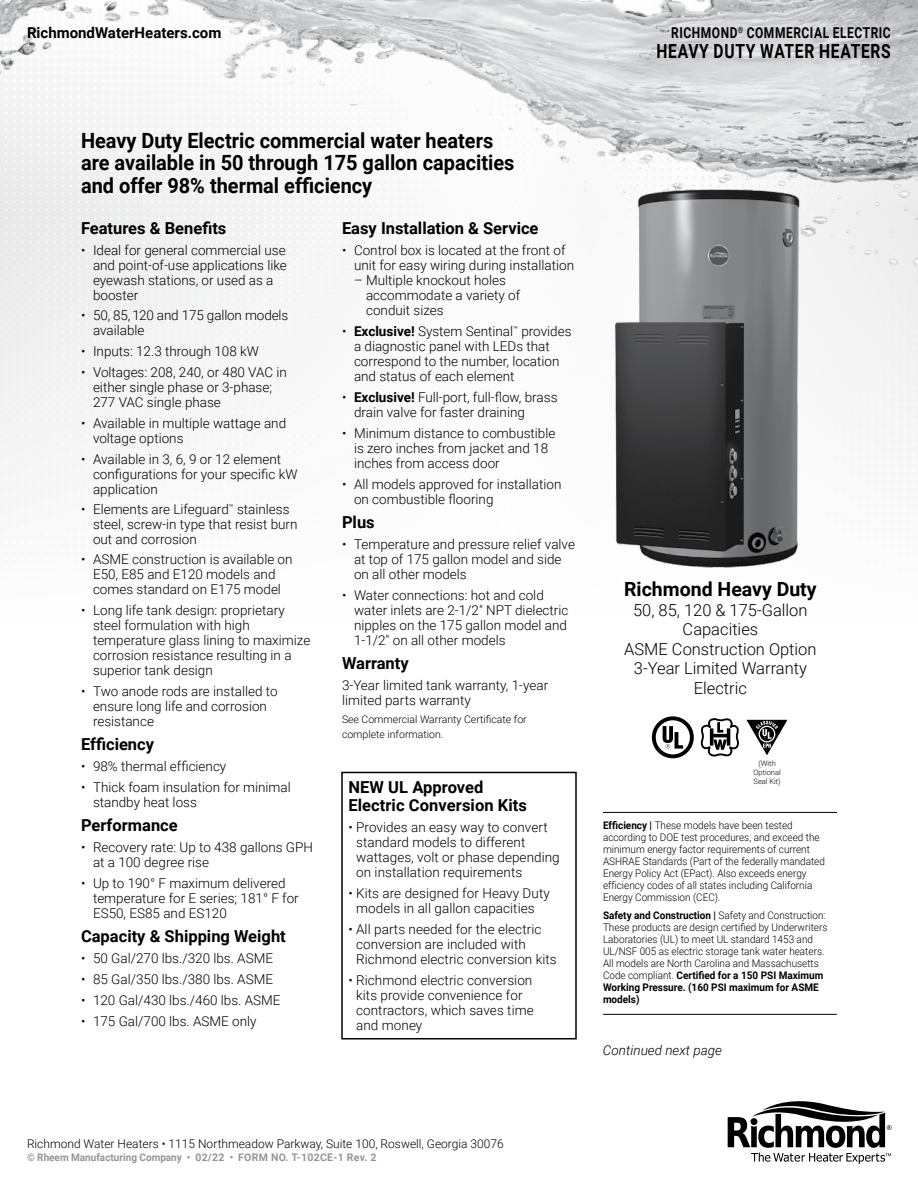
<style>
.page{position:relative;width:918px;height:1188px;background:#fff}
.page>*{position:absolute;margin:0;border:0;box-sizing:border-box;transform-origin:0 0}
.t1{font:700 21px/22.5px "Roboto";color:#000;scale:.95 1}
.t2{font:700 19.5px "Roboto";letter-spacing:.045em;color:#000;scale:.8 1}
.t3{font:700 19.5px "Roboto";color:#000}
.t4{font:700 16.5px/18px "Roboto";color:#000}
.t5{font:300 16.5px/19.5px "Roboto";color:#000;text-align:center}
.t6{font:700 15px "Roboto";letter-spacing:.04em;color:#000;scale:.8 1}
.t7{font:700 15px "Roboto";color:#000}
.t8{font:300 13.5px/15px "Roboto";color:#000}
.t9{font:italic 300 13.5px "Roboto";color:#000}
.t10{font:300 12px "Roboto";color:#000}
.t11{font:300 10.5px/12px "Roboto";color:#000;scale:.95 1}
.t12{font:300 10.5px/15px "Roboto";color:#000}
.t13{font:700 10.5px "Roboto";color:#939598;scale:.95 1}
.t14{font:300 7.5px/9px "Roboto";color:#000;text-align:center}
.s1{font-weight:700}
</style>
<div class="page">
<img style="left:0;top:0;width:918px;height:299px">
<svg style="left:728px;top:1101px;width:164px;height:63px"></svg>
<svg style="left:652px;top:716px;width:42px;height:42px"></svg>
<svg style="left:700px;top:718px;width:39px;height:39px"></svg>
<svg style="left:746px;top:720px;width:41px;height:35px"></svg>
<div style="left:341px;top:772px;width:236px;height:267px;border:2px solid #000"></div>
<hr style="left:603px;top:1014px;width:234px;height:1px;background:#000">
<hr style="left:603px;top:812px;width:234px;height:1px;background:#000">
<img style="left:596px;top:182px;width:235px;height:386px">
<p class="t7" style="left:27px;top:22px;width:196px">RichmondWaterHeaters.com</p>
<p class="t6" style="left:671px;top:22px;width:276px">RICHMOND<sup>®</sup> COMMERCIAL ELECTRIC</p>
<h2 class="t2" style="left:657px;top:37px;width:294px">HEAVY DUTY WATER HEATERS</h2>
<h1 class="t1" style="left:81px;top:128px;width:458px">Heavy Duty Electric commercial water heaters are available in 50 through 175 gallon capacities and offer 98% thermal efficiency</h1>
<p class="t4" style="left:81px;top:219px;width:147px">Features &amp; Benefits</p>
<p class="t8" style="left:93px;top:242px;width:195px;text-indent:-12px">• Ideal for general commercial use and point-of-use applications like eyewash stations, or used as a booster</p>
<p class="t8" style="left:93px;top:307px;width:197px;text-indent:-12px">• 50, 85, 120 and 175 gallon models available</p>
<p class="t8" style="left:81px;top:343px;width:179px">• Inputs: 12.3 through 108 kW</p>
<p class="t8" style="left:93px;top:364px;width:195px;text-indent:-12px">• Voltages: 208, 240, or 480 VAC in either single phase or 3-phase;<br>277 VAC single phase</p>
<p class="t8" style="left:93px;top:415px;width:195px;text-indent:-12px">• Available in multiple wattage and voltage options</p>
<p class="t8" style="left:93px;top:451px;width:206px;text-indent:-12px">• Available in 3, 6, 9 or 12 element -configurations for your specific kW application</p>
<p class="t8" style="left:93px;top:501px;width:206px;text-indent:-12px">• Elements are Lifeguard<sup>™</sup> stainless steel, screw-in type that resist burn out and corrosion</p>
<p class="t8" style="left:81px;top:552px;width:213px;text-align:center">• ASME construction is available on<br>E50, E85 and E120 models and comes standard on E175 model</p>
<p class="t8" style="left:93px;top:603px;width:219px;text-indent:-12px">• Long life tank design: proprietary steel formulation with high temperature glass lining to maximize corrosion resistance resulting in a superior tank design</p>
<p class="t8" style="left:93px;top:684px;width:186px;text-indent:-12px">• Two anode rods are installed to ensure long life and corrosion resistance</p>
<p class="t4" style="left:81px;top:735px;width:75px">Efficiency</p>
<p class="t8" style="left:81px;top:759px;width:147px">• 98% thermal efficiency</p>
<p class="t8" style="left:93px;top:780px;width:199px;text-indent:-12px">• Thick foam insulation for minimal standby heat loss</p>
<p class="t4" style="left:81px;top:816px;width:98px">Performance</p>
<p class="t8" style="left:93px;top:840px;width:222px;text-indent:-12px">• Recovery rate: Up to 438 gallons GPH at a 100 degree rise</p>
<p class="t8" style="left:93px;top:875px;width:207px;text-indent:-12px">• Up to 190° F maximum delivered temperature for E series; 181° F for<br>ES50, ES85 and ES120</p>
<p class="t4" style="left:81px;top:926px;width:206px">Capacity &amp; Shipping Weight</p>
<p class="t8" style="left:81px;top:950px;width:194px">• 50 Gal/270 lbs./320 lbs. ASME</p>
<p class="t8" style="left:81px;top:971px;width:194px">• 85 Gal/350 lbs./380 lbs. ASME</p>
<p class="t8" style="left:81px;top:992px;width:201px">• 120 Gal/430 lbs./460 lbs. ASME</p>
<p class="t8" style="left:81px;top:1013px;width:177px">• 175 Gal/700 lbs. ASME only</p>
<p class="t4" style="left:342px;top:219px;width:198px">Easy Installation &amp; Service</p>
<p class="t8" style="left:354px;top:243px;width:222px;text-indent:-12px">• Control box is located at the front of unit for easy wiring during installation</p>
<p class="t8" style="left:366px;top:273px;width:156px;text-indent:-12px">– Multiple knockout holes accommodate a variety of conduit sizes</p>
<p class="t8" style="left:354px;top:324px;width:219px;text-indent:-12px">• <span class="s1">Exclusive!</span> System Sentinal<sup>™</sup> provides a diagnostic panel with LEDs that correspond to the number, location and status of each element</p>
<p class="t8" style="left:354px;top:390px;width:205px;text-indent:-12px">• <span class="s1">Exclusive!</span> Full-port, full-flow, brass drain valve for faster draining</p>
<p class="t8" style="left:354px;top:426px;width:203px;text-indent:-12px">• Minimum distance to combustible is zero inches from jacket and 18 inches from access door</p>
<p class="t8" style="left:354px;top:477px;width:209px;text-indent:-12px">• All models approved for installation on combustible flooring</p>
<p class="t4" style="left:342px;top:513px;width:34px">Plus</p>
<p class="t8" style="left:354px;top:537px;width:223px;text-indent:-12px">• Temperature and pressure relief valve at top of 175 gallon model and side on all other models</p>
<p class="t8" style="left:354px;top:588px;width:216px;text-indent:-12px">• Water connections: hot and cold water inlets are 2-1/2" NPT dielectric nipples on the 175 gallon model and 1-1/2" on all other models</p>
<p class="t4" style="left:342px;top:654px;width:68px">Warranty</p>
<p class="t8" style="left:342px;top:678px;width:208px">3-Year limited tank warranty, 1-year limited parts warranty</p>
<p class="t12" style="left:342px;top:712px;width:186px">See Commercial Warranty Certificate for complete information.</p>
<p class="t4" style="left:348px;top:777px;width:180px">NEW UL Approved<br>Electric Conversion Kits</p>
<p class="t8" style="left:356px;top:819px;width:205px;text-indent:-8px">• Provides an easy way to convert standard models to different wattages, volt or phase depending on installation requirements</p>
<p class="t8" style="left:348px;top:885px;width:203px;text-align:center">• Kits are designed for Heavy Duty models in all gallon capacities</p>
<p class="t8" style="left:356px;top:921px;width:202px;text-indent:-8px">• All parts needed for the electric conversion are included with<br>Richmond electric conversion kits</p>
<p class="t8" style="left:356px;top:972px;width:179px;text-indent:-8px">• Richmond electric conversion kits provide convenience for contractors, which saves time and money</p>
<h2 class="t3" style="left:624px;top:576px;width:194px">Richmond Heavy Duty</h2>
<p class="t5" style="left:624px;top:600px;width:194px">50, 85, 120 &amp; 175-Gallon<br>Capacities<br>ASME Construction Option<br>3-Year Limited Warranty<br>Electric</p>
<p class="t14" style="left:753px;top:759px;width:29px">(With<br>Optional<br>Seal Kit)</p>
<p class="t11" style="left:603px;top:819px;width:235px"><span class="s1">Efficiency |</span> These models have been tested according to DOE test procedures, and exceed the minimum energy factor requirements of current ASHRAE Standards (Part of the federally mandated Energy Policy Act (EPact). Also exceeds energy -efficiency codes of all states including California Energy Commission (CEC).</p>
<p class="t11" style="left:603px;top:909px;width:238px"><span class="s1">Safety and Construction |</span> Safety and Construction:<br>These products are design certified by Underwriters Laboratories (UL) to meet UL standard 1453 and UL/NSF 005 as electric storage tank water heaters.<br>All models are North Carolina and Massachusetts Code compliant. <span class="s1">Certified for a 150 PSI Maximum Working Pressure. (160 PSI maximum for ASME models)</span></p>
<p class="t9" style="left:603px;top:1041px;width:121px">Continued next page</p>
<p class="t10" style="left:27px;top:1135px;width:478px">Richmond Water Heaters • 1115 Northmeadow Parkway, Suite 100, Roswell, Georgia 30076</p>
<p class="t13" style="left:27px;top:1150px;width:370px">© Rheem Manufacturing Company • 02/22 • FORM NO. T-102CE-1 Rev. 2</p>
</div>
